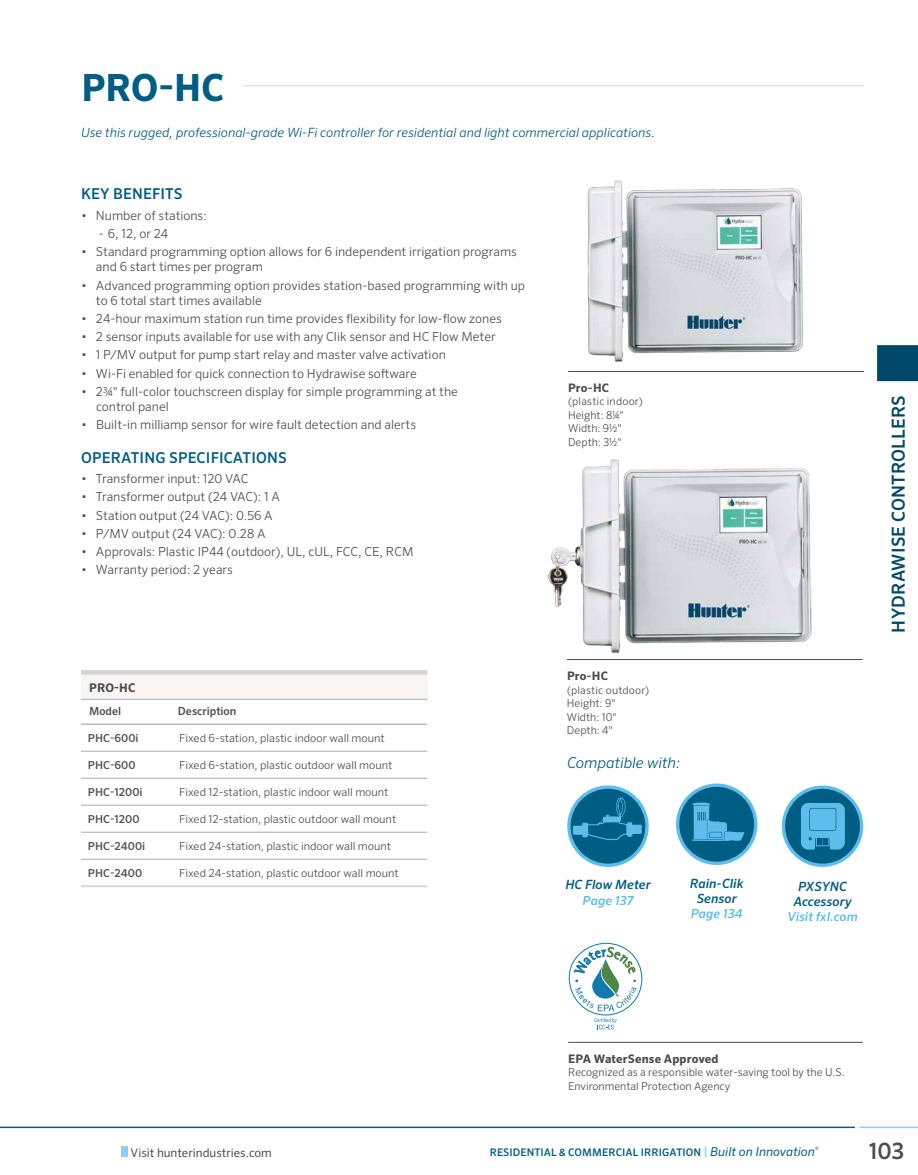
<style>
.page{position:relative;width:918px;height:1175px;background:#fff}
.page>*{position:absolute;margin:0;border:0;box-sizing:border-box;transform-origin:0 0}
.t1{font:700 37.5px "Sero Pro";color:#005d83}
.t2{font:500 22.5px "Sero Pro";color:#4c4d4d}
.t3{font:500 18px "Sero Pro";letter-spacing:.01em;color:#004869}
.t4{font:500 15px "Sero Pro";letter-spacing:.01em;color:#005d83}
.t5{font:italic 300 15px "Sero Pro";color:#005d83}
.t6{font:italic 300 12.75px "Sero Pro";letter-spacing:.005em;color:#005d83}
.t7{font:italic 500 12.75px/15.3px "Sero Pro";letter-spacing:.005em;color:#005d83;text-align:center}
.t8{font:300 12.45px/15px "Sero Pro";color:#4c4d4d}
.t9{font:italic 500 12.45px "Sero Pro";color:#5dbee9}
.t10{font:12px "Sero Pro";color:#4c4d4d}
.t11{font:700 12px "Sero Pro";color:#4c4d4d}
.t12{font:700 11.7px "Sero Pro";letter-spacing:.015em;color:#4c4d4d}
.t13{font:500 11.25px "Sero Pro";color:#4c4d4d}
.t14{font:300 10.95px "Sero Pro";color:#4c4d4d}
.t15{font:500 10.95px "Sero Pro";letter-spacing:.01em;color:#535454}
.t16{font:300 10.8px/13.5px "Sero Pro";color:#4c4d4d}
.t17{font:300 10.65px "Sero Pro";letter-spacing:.015em;color:#4c4d4d}
.t18{font:500 10.5px "Sero Pro";letter-spacing:.01em;color:#005d83}
.s1{font-size:12px;color:#96d1f0}
.s2{font-weight:400;font-style:italic;font-size:12.3px}
</style>
<div class="page">
<div style="left:877px;top:345px;width:41px;height:36px;background:#004869"></div>
<div style="left:122px;top:1146px;width:6px;height:10px;background:#8eceef"></div>
<hr style="left:0;top:1126px;width:855px;height:2px;background:#005d83">
<hr style="left:860px;top:1126px;width:58px;height:2px;background:#8eceef">
<hr style="left:81px;top:85px;width:783px;height:1px;background:#d4d5d5">
<hr style="left:568px;top:1042px;width:295px;height:1px;background:#4c4d4d">
<svg style="left:569px;top:943px;width:73px;height:86px"></svg>
<div style="left:81px;top:47px;width:161px;height:53px;background:#fff"></div>
<hr style="left:568px;top:371px;width:296px;height:1px;background:#4c4d4d">
<hr style="left:567px;top:659px;width:296px;height:1px;background:#4c4d4d">
<img style="left:547px;top:459px;width:265px;height:194px">
<svg style="left:782px;top:785px;width:81px;height:82px"></svg>
<div style="left:785px;top:788px;width:75px;height:75px;background:#005d83;border-radius:50%"></div>
<svg style="left:801px;top:803px;width:44px;height:46px"></svg>
<div style="left:810px;top:808px;width:26px;height:22px;background:#5dbeec;border-radius:2px"></div>
<svg style="left:567px;top:785px;width:82px;height:82px"></svg>
<div style="left:571px;top:788px;width:74px;height:75px;background:#005d83;border-radius:50%"></div>
<svg style="left:573px;top:797px;width:69px;height:43px"></svg>
<div style="left:81px;top:672px;width:346px;height:27px;background:#f8f5f2"></div>
<svg style="left:81px;top:750px;width:346px;height:109px"></svg>
<hr style="left:81px;top:670px;width:90px;height:4px;background:#d4d5d5">
<hr style="left:171px;top:670px;width:256px;height:4px;background:#d4d5d5">
<hr style="left:81px;top:699px;width:90px;height:1px;background:#abacac">
<hr style="left:171px;top:699px;width:256px;height:1px;background:#abacac">
<hr style="left:81px;top:724px;width:90px;height:1px;background:#969798">
<hr style="left:171px;top:724px;width:256px;height:1px;background:#969798">
<hr style="left:81px;top:885px;width:90px;height:2px;background:#d4d5d5">
<hr style="left:171px;top:885px;width:256px;height:2px;background:#d4d5d5">
<hr style="left:81px;top:751px;width:90px;height:1px;background:#abacac">
<hr style="left:171px;top:751px;width:256px;height:1px;background:#abacac">
<hr style="left:81px;top:778px;width:90px;height:1px;background:#abacac">
<hr style="left:171px;top:778px;width:256px;height:1px;background:#abacac">
<hr style="left:81px;top:805px;width:90px;height:1px;background:#abacac">
<hr style="left:171px;top:805px;width:256px;height:1px;background:#abacac">
<hr style="left:81px;top:832px;width:90px;height:1px;background:#abacac">
<hr style="left:171px;top:832px;width:256px;height:1px;background:#abacac">
<hr style="left:81px;top:859px;width:90px;height:1px;background:#abacac">
<hr style="left:171px;top:859px;width:256px;height:1px;background:#abacac">
<svg style="left:676px;top:783px;width:81px;height:82px"></svg>
<div style="left:679px;top:787px;width:75px;height:74px;background:#005d83;border-radius:50%"></div>
<svg style="left:692px;top:802px;width:52px;height:39px"></svg>
<img style="left:588px;top:180px;width:215px;height:182px">
<h1 class="t1" style="left:82px;top:64px;width:144px">PRO-HC</h1>
<p class="t6" style="left:81px;top:125px;width:575px">Use this rugged, professional-grade Wi-Fi controller for residential and light commercial applications.</p>
<p class="t4" style="left:81px;top:185px;width:103px">KEY BENEFITS</p>
<p class="t8" style="left:81px;top:208px;width:127px">• Number of stations:</p>
<p class="t8" style="left:99px;top:226px;width:71px">- 6, 12, or 24</p>
<p class="t8" style="left:96px;top:244px;width:423px;text-indent:-15px">• Standard programming option allows for 6 independent irrigation programs and 6 start times per program</p>
<p class="t8" style="left:96px;top:277px;width:431px;text-indent:-15px">• Advanced programming option provides station-based programming with up to 6 total start times available</p>
<p class="t8" style="left:81px;top:311px;width:422px">• 24-hour maximum station run time provides flexibility for low-flow zones</p>
<p class="t8" style="left:81px;top:329px;width:416px">• 2 sensor inputs available for use with any Clik sensor and HC Flow Meter</p>
<p class="t8" style="left:81px;top:347px;width:366px">• 1 P/MV output for pump start relay and master valve activation</p>
<p class="t8" style="left:81px;top:365px;width:337px">• Wi-Fi enabled for quick connection to Hydrawise software</p>
<p class="t8" style="left:96px;top:384px;width:363px;text-indent:-15px">• 23/4" full-color touchscreen display for simple programming at the control panel</p>
<p class="t8" style="left:81px;top:417px;width:337px">• Built-in milliamp sensor for wire fault detection and alerts</p>
<p class="t4" style="left:81px;top:448px;width:207px">OPERATING SPECIFICATIONS</p>
<p class="t8" style="left:81px;top:471px;width:169px">• Transformer input: 120 VAC</p>
<p class="t8" style="left:81px;top:489px;width:200px">• Transformer output (24 VAC): 1 A</p>
<p class="t8" style="left:81px;top:507px;width:193px">• Station output (24 VAC): 0.56 A</p>
<p class="t8" style="left:81px;top:526px;width:186px">• P/MV output (24 VAC): 0.28 A</p>
<p class="t8" style="left:81px;top:544px;width:334px">• Approvals: Plastic IP44 (outdoor), UL, cUL, FCC, CE, RCM</p>
<p class="t8" style="left:81px;top:562px;width:153px">• Warranty period: 2 years</p>
<p class="t12" style="left:568px;top:380px;width:43px">Pro-HC</p>
<p class="t17" style="left:568px;top:395px;width:76px">(plastic indoor)</p>
<p class="t16" style="left:568px;top:408px;width:57px">Height: 81/4"<br>Width: 91/ 2"<br>Depth: 31/ 2"</p>
<p class="t11" style="left:89px;top:680px;width:48px">PRO-HC</p>
<p class="t13" style="left:89px;top:704px;width:33px">Model</p>
<p class="t13" style="left:178px;top:704px;width:60px">Description</p>
<p class="t15" style="left:88px;top:731px;width:52px">PHC-600i</p>
<p class="t14" style="left:179px;top:731px;width:207px">Fixed 6-station, plastic indoor wall mount</p>
<p class="t15" style="left:88px;top:758px;width:49px">PHC-600</p>
<p class="t14" style="left:179px;top:758px;width:215px">Fixed 6-station, plastic outdoor wall mount</p>
<p class="t15" style="left:88px;top:785px;width:56px">PHC-1200i</p>
<p class="t14" style="left:179px;top:785px;width:211px">Fixed 12-station, plastic indoor wall mount</p>
<p class="t15" style="left:88px;top:812px;width:53px">PHC-1200</p>
<p class="t14" style="left:179px;top:812px;width:218px">Fixed 12-station, plastic outdoor wall mount</p>
<p class="t15" style="left:88px;top:839px;width:59px">PHC-2400i</p>
<p class="t14" style="left:179px;top:839px;width:213px">Fixed 24-station, plastic indoor wall mount</p>
<p class="t15" style="left:88px;top:866px;width:56px">PHC-2400</p>
<p class="t14" style="left:179px;top:866px;width:221px">Fixed 24-station, plastic outdoor wall mount</p>
<p class="t12" style="left:567px;top:668px;width:43px">Pro-HC</p>
<p class="t17" style="left:567px;top:683px;width:84px">(plastic outdoor)</p>
<p class="t16" style="left:567px;top:696px;width:51px;text-align:justify">Height: 9" Width: 10" Depth: 4"</p>
<p class="t5" style="left:567px;top:753px;width:115px">Compatible with:</p>
<p class="t7" style="left:565px;top:877px;width:87px">HC Flow Meter</p>
<p class="t9" style="left:583px;top:892px;width:52px">Page 137</p>
<p class="t7" style="left:690px;top:875px;width:56px">Rain-Clik<br>Sensor</p>
<p class="t9" style="left:691px;top:906px;width:53px">Page 134</p>
<h3 class="t3" style="left:888px;top:632px;width:239px;rotate:-90deg">HYDRAWISE CONTROLLERS</h3>
<p class="t7" style="left:793px;top:878px;width:60px">PXSYNC<br>Accessory</p>
<p class="t9" style="left:787px;top:909px;width:72px">Visit fxl.com</p>
<p class="t12" style="left:568px;top:1051px;width:152px">EPA WaterSense Approved</p>
<p class="t16" style="left:568px;top:1065px;width:278px">Recognized as a responsible water-saving tool by the U.S.<br>Environmental Protection Agency</p>
<p class="t10" style="left:131px;top:1145px;width:143px">Visit hunterindustries.com</p>
<p class="t18" style="left:490px;top:1146px;width:330px">RESIDENTIAL &amp; COMMERCIAL IRRIGATION <span class="s1">|</span> <span class="s2">Built on Innovation</span><sup>®</sup></p>
<h2 class="t2" style="left:869px;top:1137px;width:37px">103</h2>
</div>
